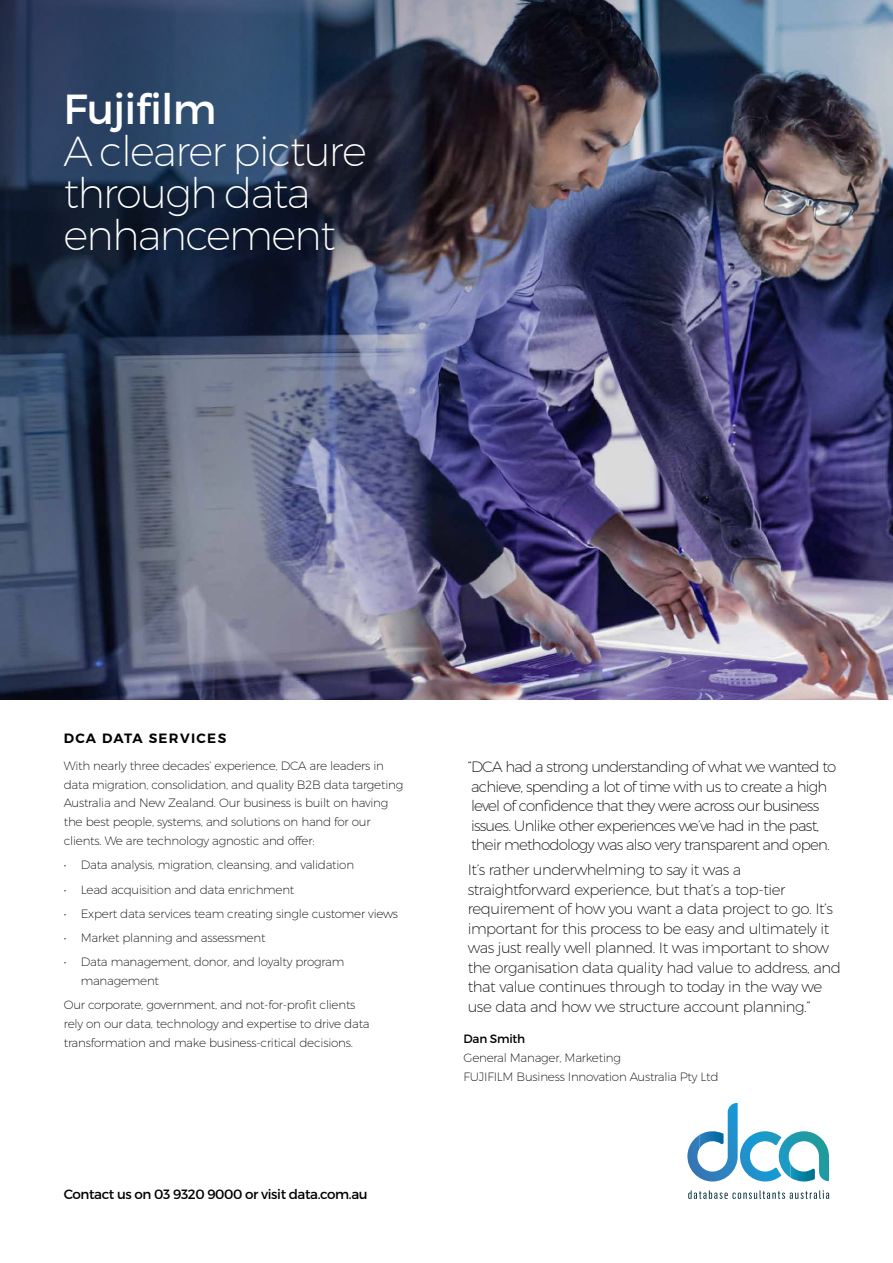
<style>
.page{position:relative;width:893px;height:1263px;background:#fff}
.page>*{position:absolute;margin:0;border:0;box-sizing:border-box;transform-origin:0 0}
.t1{font:200 42px/42px "Montserrat";letter-spacing:-.04em;color:#fff}
.t2{font:42px "Montserrat";letter-spacing:-.02em;color:#fff}
.t3{font:200 15px/19.5px "Montserrat";letter-spacing:-.03em;color:#000}
.t4{font:200 15px/19.5px "Montserrat";letter-spacing:-.05em;color:#000}
.t5{font:13.5px "Montserrat";letter-spacing:-.03em;color:#000}
.t6{font:600 13.5px "Montserrat";letter-spacing:.095em;color:#000}
.t7{font:200 12px/18.8px "Montserrat";letter-spacing:-.02em;color:#000}
.t8{font:12px "Montserrat";letter-spacing:-.02em;color:#000}
</style>
<div class="page">
<img style="left:0;top:0;width:893px;height:699px">
<svg style="left:687px;top:1103px;width:142px;height:78px"></svg>
<img style="left:790px;top:1163px;width:25px;height:18px">
<svg style="left:688px;top:1190px;width:141px;height:9px"></svg>
<h1 class="t2" style="left:63px;top:83px;width:155px">Fujifilm</h1>
<h1 class="t1" style="left:63px;top:129px;width:305px">A clearer picture through data enhancement</h1>
<p class="t6" style="left:64px;top:729px;width:164px">DCA DATA SERVICES</p>
<p class="t7" style="left:64px;top:756px;width:341px">With nearly three decades’ experience, DCA are leaders in data migration, consolidation, and quality B2B data targeting Australia and New Zealand. Our business is built on having the best people, systems, and solutions on hand for our clients. We are technology agnostic and offer:</p>
<p class="t7" style="left:64px;top:855px;width:292px">• Data analysis, migration, cleansing, and validation</p>
<p class="t7" style="left:64px;top:879px;width:232px">• Lead acquisition and data enrichment</p>
<p class="t7" style="left:64px;top:904px;width:336px">• Expert data services team creating single customer views</p>
<p class="t7" style="left:64px;top:928px;width:203px">• Market planning and assessment</p>
<p class="t7" style="left:81px;top:952px;width:265px;text-indent:-17px">• Data management, donor, and loyalty program management</p>
<p class="t7" style="left:64px;top:995px;width:307px">Our corporate, government, and not-for-profit clients rely on our data, technology and expertise to drive data transformation and make business-critical decisions.</p>
<p class="t5" style="left:64px;top:1186px;width:305px">Contact us on 03 9320 9000 or visit data.com.au</p>
<p class="t4" style="left:468px;top:757px;width:370px">“DCA had a strong understanding of what we wanted to achieve, spending a lot of time with us to create a high level of confidence that they were across our business issues. Unlike other experiences we’ve had in the past, their methodology was also very transparent and open.</p>
<p class="t3" style="left:468px;top:860px;width:375px">It’s rather underwhelming to say it was a straightforward experience, but that’s a top-tier requirement of how you want a data project to go. It’s important for this process to be easy and ultimately it was just really well planned. It was important to show the organisation data quality had value to address, and that value continues through to today in the way we use data and how we structure account planning.”</p>
<p class="t8" style="left:463px;top:1031px;width:63px">Dan Smith</p>
<p class="t7" style="left:463px;top:1048px;width:257px">General Manager, Marketing<br>FUJIFILM Business Innovation Australia Pty Ltd</p>
</div>
